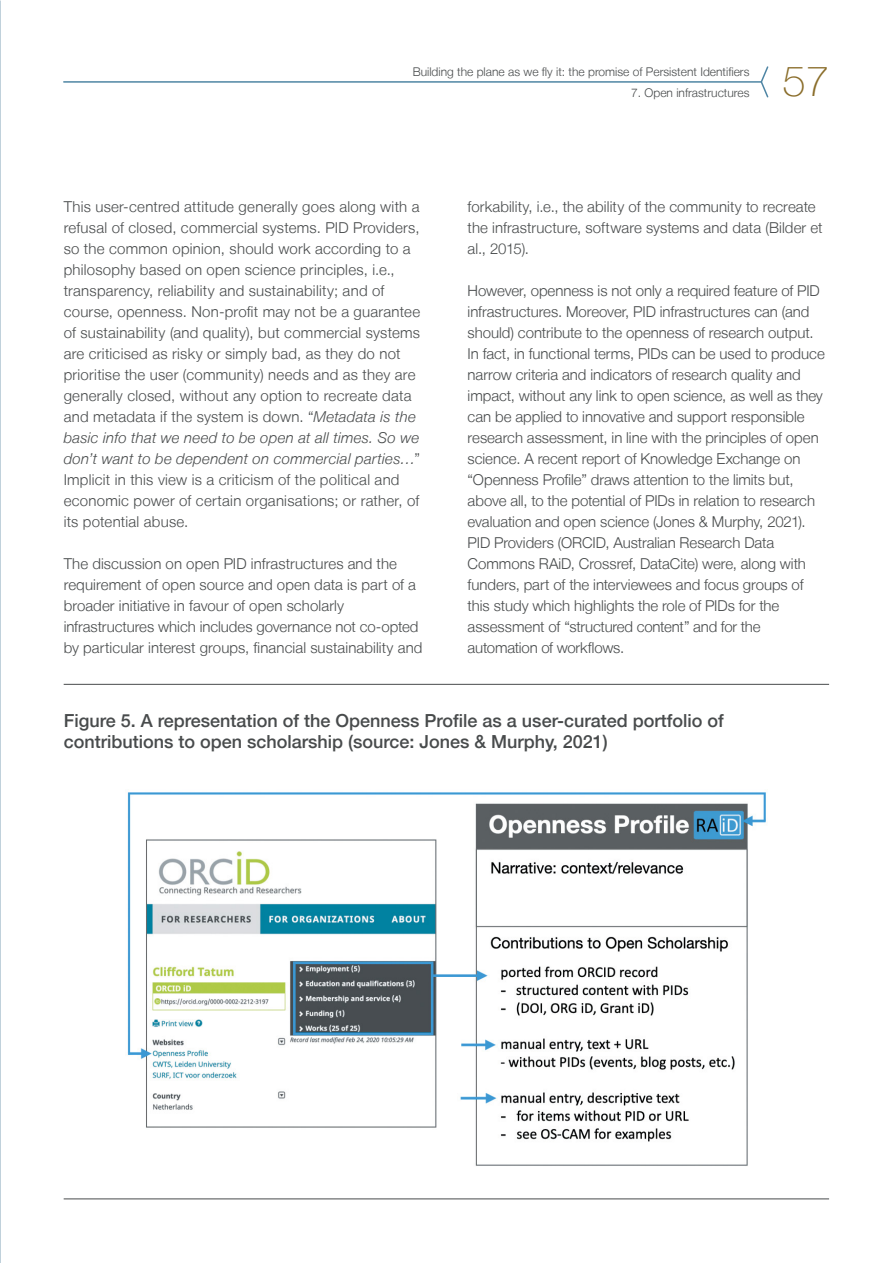
<style>
.page{position:relative;width:893px;height:1263px;background:#fff}
.page>*{position:absolute;margin:0;border:0;box-sizing:border-box;transform-origin:0 0}
.t1{font:100 42px "Helvetica Neue LT";color:#8a6d2a}
.Diagram_Header_BLUE{font:500 18px/21px "Helvetica Neue LT";color:#484b4c}
.Body_copy{font:15px/21px "Helvetica Neue LT Light 2";color:#484b4c}
.t2{font:12px "Helvetica Neue LT Light 2";color:#484b4c}
.s1{font-family:"Helvetica Neue LT";font-weight:300;font-style:italic}
.s2{font-family:"Helvetica Neue LT Light Italic 2"}
.s3{font-family:"Helvetica Neue LT";font-weight:300}
</style>
<div class="page">
<hr style="left:64px;top:684px;width:765px;height:1px;background:#484b4c">
<hr style="left:64px;top:1198px;width:765px;height:1px;background:#484b4c">
<img style="left:127px;top:792px;width:639px;height:374px">
<hr style="left:64px;top:81px;width:697px;height:2px;background:#4e85a4">
<svg style="left:760px;top:66px;width:9px;height:32px"></svg>
<p class="t2" style="left:413px;top:64px;width:338px">Building the plane as we fly it: the promise of Persistent Identifiers</p>
<p class="t2" style="left:631px;top:85px;width:120px">7. Open infrastructures</p>
<h1 class="t1" style="left:782px;top:57px;width:48px">57</h1>
<p class="Body_copy" style="left:64px;top:196px;width:358px">This user-centred attitude generally goes along with a refusal of closed, commercial systems. PID Providers, so the common opinion, should work according to a philosophy based on open science principles, i.e., transparency, reliability and sustainability; and of course, openness. Non-profit may not be a guarantee of sustainability (and quality), but commercial systems are criticised as risky or simply bad, as they do not prioritise the user (community) needs and as they are generally closed, without any option to recreate data and metadata if the system is down. “<span class="s1">Metadata is the </span><span class="s2">basic info that we need to be open at all times. So we don’t want to be dependent on commercial parties…</span><span class="s3">” </span>Implicit in this view is a criticism of the political and economic power of certain organisations; or rather, of <span class="s3">its potential abuse.</span></p>
<p class="Body_copy" style="left:64px;top:553px;width:360px">The discussion on open PID infrastructures and the requirement of open source and open data is part of a broader initiative in favour of open scholarly infrastructures which includes governance not co-opted by particular interest groups, financial sustainability and</p>
<p class="Body_copy" style="left:468px;top:196px;width:357px">forkability, i.e., the ability of the community to recreate the infrastructure, software systems and data <span class="s3">(Bilder et </span>al., 2015)<span class="s3">.</span></p>
<p class="Body_copy" style="left:468px;top:280px;width:359px">However, openness is not only a required feature of PID infrastructures. Moreover, PID infrastructures can (and should) contribute to the openness of research output.<br>In fact, in functional terms, PIDs can be used to produce narrow criteria and indicators of research quality and impact, without any link to open science, as well as they can be applied to innovative and support responsible research assessment, in line with the principles of open science. A recent report of Knowledge Exchange on “Openness Profile” draws attention to the limits but, above all, to the potential of PIDs in relation to research evaluation and open science (Jones &amp; Murphy, 2021)<span class="s3">.<br></span>PID Providers (ORCID, Australian Research Data Commons RAiD, Crossref, DataCite) were, along with funders, part of the interviewees and focus groups of this study which highlights the role of PIDs for the assessment of “structured content” and for the automation of workflows.</p>
<p class="Diagram_Header_BLUE" style="left:64px;top:710px;width:662px">Figure 5. A representation of the Openness Profile as a user‑curated portfolio of contributions to open scholarship (source: Jones &amp; Murphy, 2021)</p>
</div>
